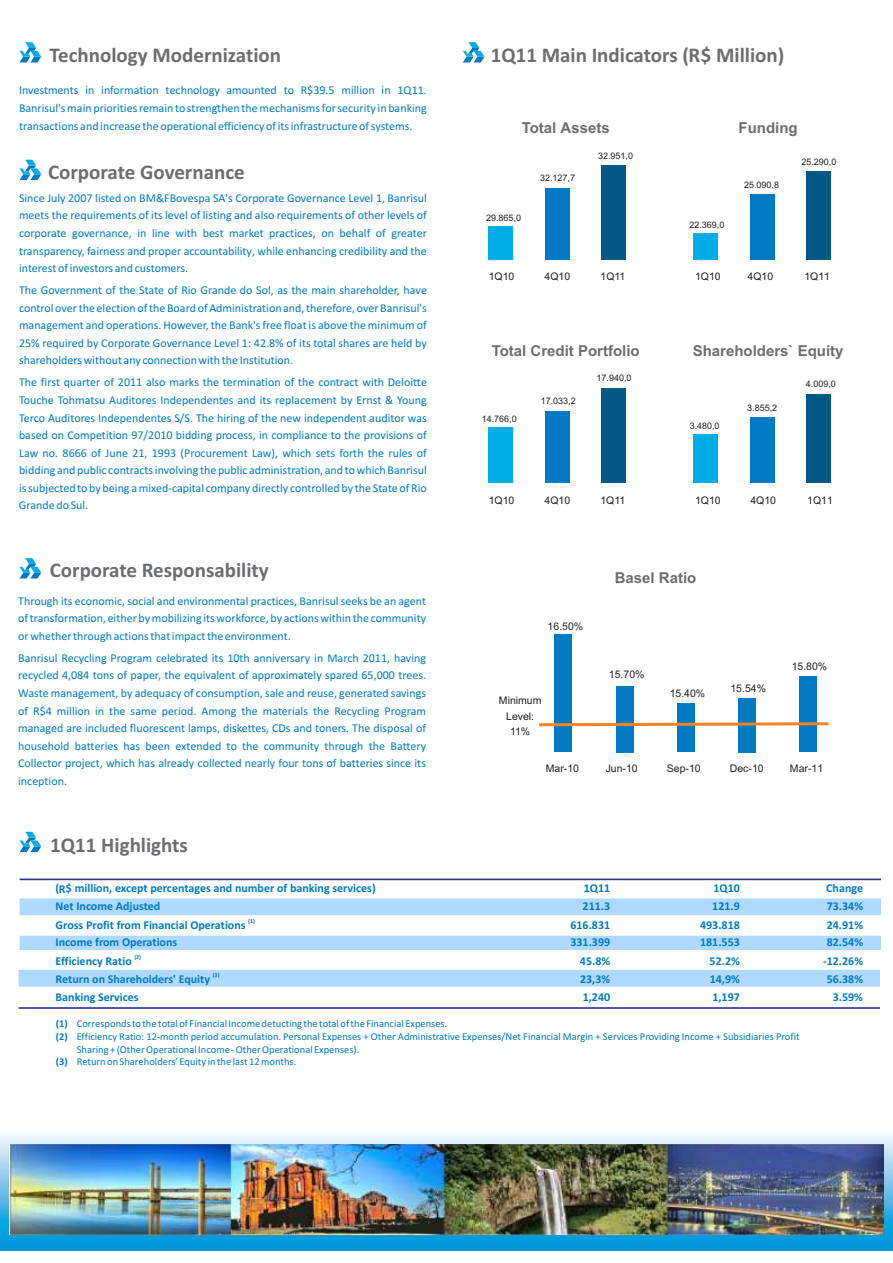
<style>
.page{position:relative;width:893px;height:1263px;background:#fff}
.page>*{position:absolute;margin:0;border:0;box-sizing:border-box;transform-origin:0 0}
.t1{font:700 21px "Calibri";color:#6c6d70}
.t2{font:700 15px "Arial";color:#6c6d70}
.t3{font:12px/17.5px "Calibri";color:#007ac2;text-align:justify}
.t4{font:700 12px/17.9px "Calibri";color:#007ac2}
.t5{font:10.5px "Calibri";color:#007ac2}
.t6{font:10.5px/15.3px "Arial";color:#231f20;text-align:center}
.t7{font:9px "Arial";color:#231f20}
.t8{font:700 6px "Calibri";color:#007ac2}
.s1{font-weight:700}
</style>
<div class="page">
<hr style="left:20px;top:878px;width:861px;height:2px;background:#339">
<div style="left:20px;top:898px;width:861px;height:17px;background:#b0d9ff"></div>
<div style="left:20px;top:936px;width:861px;height:14px;background:#b0d9ff"></div>
<div style="left:19px;top:970px;width:861px;height:16px;background:#b0d9ff"></div>
<hr style="left:19px;top:1007px;width:861px;height:2px;background:#339">
<svg style="left:19px;top:42px;width:22px;height:20px"></svg>
<svg style="left:19px;top:160px;width:22px;height:20px"></svg>
<svg style="left:19px;top:558px;width:22px;height:20px"></svg>
<svg style="left:19px;top:832px;width:22px;height:20px"></svg>
<svg style="left:462px;top:42px;width:22px;height:20px"></svg>
<div style="left:554px;top:634px;width:18px;height:118px;background:#007ac2"></div>
<div style="left:616px;top:686px;width:18px;height:66px;background:#007ac2"></div>
<div style="left:677px;top:703px;width:18px;height:49px;background:#007ac2"></div>
<div style="left:738px;top:698px;width:18px;height:54px;background:#007ac2"></div>
<div style="left:799px;top:676px;width:18px;height:76px;background:#007ac2"></div>
<svg style="left:539px;top:722px;width:290px;height:5px"></svg>
<div style="left:488px;top:227px;width:25px;height:33px;background:#00aee7"></div>
<div style="left:488px;top:427px;width:25px;height:55px;background:#00aee7"></div>
<div style="left:694px;top:233px;width:24px;height:27px;background:#00aee7"></div>
<div style="left:694px;top:434px;width:24px;height:48px;background:#00aee7"></div>
<div style="left:545px;top:188px;width:24px;height:72px;background:#007ac2"></div>
<div style="left:545px;top:411px;width:24px;height:71px;background:#007ac2"></div>
<div style="left:750px;top:194px;width:24px;height:66px;background:#007ac2"></div>
<div style="left:750px;top:417px;width:24px;height:65px;background:#007ac2"></div>
<div style="left:602px;top:165px;width:24px;height:95px;background:#005883"></div>
<div style="left:602px;top:388px;width:24px;height:94px;background:#005883"></div>
<div style="left:807px;top:172px;width:24px;height:88px;background:#005883"></div>
<div style="left:807px;top:394px;width:24px;height:88px;background:#005883"></div>
<svg style="left:0;top:1134px;width:893px;height:117px;background:#5cbae3"></svg>
<img style="left:9px;top:1144px;width:875px;height:90px">
<h1 class="t1" style="left:50px;top:46px;width:233px">Technology Modernization</h1>
<p class="t3" style="left:19px;top:83px;width:409px">Investments in information technology amounted to R$39.5 million in 1Q11.<br>Banrisul's main priorities remain to strengthen the mechanisms for security in banking transactions and increase the operational efficiency of its infrastructure of systems.</p>
<h1 class="t1" style="left:48px;top:163px;width:198px">Corporate Governance</h1>
<p class="t3" style="left:19px;top:190px;width:409px">Since July 2007 listed on BM&amp;FBovespa SA's Corporate Governance Level 1, Banrisul meets the requirements of its level of listing and also requirements of other levels of corporate governance, in line with best market practices, on behalf of greater transparency, fairness and proper accountability, while enhancing credibility and the interest of investors and customers.</p>
<p class="t3" style="left:19px;top:282px;width:409px">The Government of the State of Rio Grande do Sol, as the main shareholder, have control over the election of the Board of Administration and, therefore, over Banrisul's management and operations. However, the Bank's free float is above the minimum of 25% required by Corporate Governance Level 1: 42.8% of its total shares are held by shareholders without any connection with the Institution.</p>
<p class="t3" style="left:19px;top:375px;width:409px">The first quarter of 2011 also marks the termination of the contract with Deloitte Touche Tohmatsu Auditores Independentes and its replacement by Ernst &amp; Young Terco Auditores Independentes S/S. The hiring of the new independent auditor was based on Competition 97/2010 bidding process, in compliance to the provisions of Law no. 8666 of June 21, 1993 (Procurement Law), which sets forth the rules of bidding and public contracts involving the public administration, and to which Banrisul is subjected to by being a mixed-capital company directly controlled by the State of Rio Grande do Sul.</p>
<h1 class="t1" style="left:50px;top:561px;width:221px">Corporate Responsability</h1>
<p class="t3" style="left:18px;top:593px;width:409px">Through its economic, social and environmental practices, Banrisul seeks be an agent of transformation, either by mobilizing its workforce, by actions within the community or whether through actions that impact the environment.</p>
<p class="t3" style="left:18px;top:650px;width:409px">Banrisul Recycling Program celebrated its 10th anniversary in March 2011, having recycled 4,084 tons of paper, the equivalent of approximately spared 65,000 trees.<br>Waste management, by adequacy of consumption, sale and reuse, generated savings of R$4 million in the same period. Among the materials the Recycling Program managed are included fluorescent lamps, diskettes, CDs and toners. The disposal of household batteries has been extended to the community through the Battery Collector project, which has already collected nearly four tons of batteries since its inception.</p>
<h1 class="t1" style="left:50px;top:836px;width:139px">1Q11 Highlights</h1>
<p class="t4" style="left:56px;top:880px;width:322px">( $ million, except percentages and number of banking services)<br>Net Income Adjusted</p>
<p class="t4" style="left:59px;top:881px;width:8px">R</p>
<h1 class="t1" style="left:491px;top:47px;width:295px">1Q11 Main Indicators (R$ Million)</h1>
<p class="t2" style="left:522px;top:122px;width:90px">Total Assets</p>
<p class="t7" style="left:486px;top:215px;width:37px">29.865,0</p>
<p class="t7" style="left:540px;top:175px;width:37px">32.127,7</p>
<p class="t7" style="left:598px;top:152px;width:37px">32.951,0</p>
<p class="t6" style="left:489px;top:270px;width:27px">1Q10</p>
<p class="t6" style="left:545px;top:270px;width:27px">4Q10</p>
<p class="t6" style="left:601px;top:270px;width:26px">1Q11</p>
<p class="t2" style="left:492px;top:345px;width:150px">Total Credit Portfolio</p>
<p class="t7" style="left:482px;top:415px;width:37px">14.766,0</p>
<p class="t7" style="left:541px;top:398px;width:37px">17.033,2</p>
<p class="t7" style="left:596px;top:375px;width:37px">17.940,0</p>
<p class="t6" style="left:489px;top:494px;width:27px">1Q10</p>
<p class="t6" style="left:545px;top:494px;width:27px">4Q10</p>
<p class="t6" style="left:600px;top:494px;width:26px">1Q11</p>
<p class="t2" style="left:738px;top:122px;width:61px">Funding</p>
<p class="t7" style="left:689px;top:222px;width:37px">22.369,0</p>
<p class="t7" style="left:744px;top:182px;width:37px">25.090,8</p>
<p class="t7" style="left:801px;top:159px;width:37px">25.290,0</p>
<p class="t6" style="left:695px;top:270px;width:27px">1Q10</p>
<p class="t6" style="left:747px;top:270px;width:27px">4Q10</p>
<p class="t6" style="left:804px;top:270px;width:27px">1Q11</p>
<p class="t2" style="left:693px;top:345px;width:152px">Shareholders` Equity</p>
<p class="t7" style="left:690px;top:423px;width:31px">3.480,0</p>
<p class="t7" style="left:747px;top:404px;width:32px">3.855,2</p>
<p class="t7" style="left:806px;top:381px;width:32px">4.009,0</p>
<p class="t6" style="left:695px;top:494px;width:27px">1Q10</p>
<p class="t6" style="left:750px;top:494px;width:27px">4Q10</p>
<p class="t6" style="left:807px;top:494px;width:27px">1Q11</p>
<p class="t6" style="left:548px;top:619px;width:37px">16.50%</p>
<p class="t6" style="left:499px;top:694px;width:44px">Minimum<br>Level:<br>11%</p>
<p class="t2" style="left:615px;top:572px;width:83px">Basel Ratio</p>
<p class="t6" style="left:609px;top:668px;width:37px">15.70%</p>
<p class="t6" style="left:670px;top:687px;width:37px">15.40%</p>
<p class="t6" style="left:730px;top:682px;width:37px">15.54%</p>
<p class="t6" style="left:792px;top:660px;width:37px">15.80%</p>
<p class="t6" style="left:546px;top:761px;width:35px">Mar-10</p>
<p class="t6" style="left:606px;top:761px;width:34px">Jun-10</p>
<p class="t6" style="left:667px;top:761px;width:35px">Sep-10</p>
<p class="t6" style="left:730px;top:761px;width:35px">Dec-10</p>
<p class="t6" style="left:790px;top:761px;width:35px">Mar-11</p>
<p class="t4" style="left:584px;top:880px;width:28px">1Q11</p>
<p class="t4" style="left:713px;top:880px;width:28px">1Q10</p>
<p class="t4" style="left:826px;top:880px;width:38px">Change</p>
<p class="t4" style="left:583px;top:898px;width:29px">211.3</p>
<p class="t4" style="left:712px;top:898px;width:29px">121.9</p>
<p class="t4" style="left:827px;top:898px;width:38px">73.34%</p>
<p class="t8" style="left:248px;top:918px;width:8px">(1)</p>
<p class="t4" style="left:56px;top:916px;width:192px">Gross Profit from Financial Operations</p>
<p class="t4" style="left:570px;top:916px;width:41px">616.831</p>
<p class="t4" style="left:700px;top:916px;width:41px">493.818</p>
<p class="t4" style="left:827px;top:916px;width:38px">24.91%</p>
<p class="t4" style="left:56px;top:934px;width:123px">Income from Operations</p>
<p class="t4" style="left:570px;top:934px;width:41px">331.399</p>
<p class="t4" style="left:700px;top:934px;width:41px">181.553</p>
<p class="t4" style="left:827px;top:934px;width:38px">82.54%</p>
<p class="t8" style="left:134px;top:954px;width:8px">(2)</p>
<p class="t4" style="left:56px;top:952px;width:78px">Efficiency Ratio</p>
<p class="t4" style="left:580px;top:952px;width:32px">45.8%</p>
<p class="t4" style="left:710px;top:952px;width:32px">52.2%</p>
<p class="t4" style="left:823px;top:952px;width:41px">-12.26%</p>
<p class="t8" style="left:213px;top:972px;width:8px">(3)</p>
<p class="t4" style="left:56px;top:971px;width:156px">Return on Shareholders' Equity</p>
<p class="t4" style="left:580px;top:971px;width:32px">23,3%</p>
<p class="t4" style="left:710px;top:971px;width:32px">14,9%</p>
<p class="t4" style="left:827px;top:971px;width:38px">56.38%</p>
<p class="t4" style="left:56px;top:989px;width:85px">Banking Services</p>
<p class="t4" style="left:583px;top:989px;width:29px">1,240</p>
<p class="t4" style="left:712px;top:989px;width:29px">1,197</p>
<p class="t4" style="left:833px;top:989px;width:32px">3.59%</p>
<p class="t5" style="left:56px;top:1019px;width:393px"><span class="s1">(1)</span> Corresponds to the total of Financial Income detucting the total of the Financial Expenses.</p>
<p class="t5" style="left:56px;top:1032px;width:745px"><span class="s1">(2)</span> Efficiency Ratio: 12-month period accumulation. Personal Expenses + Other Administrative Expenses/Net Financial Margin + Services Providing Income + Subsidiaries Profit</p>
<p class="t5" style="left:77px;top:1045px;width:284px">Sharing + (Other Operational Income - Other Operational Expenses).</p>
<p class="t5" style="left:56px;top:1057px;width:242px"><span class="s1">(3)</span> Return on Shareholders’ Equity in the last 12 months.</p>
</div>
